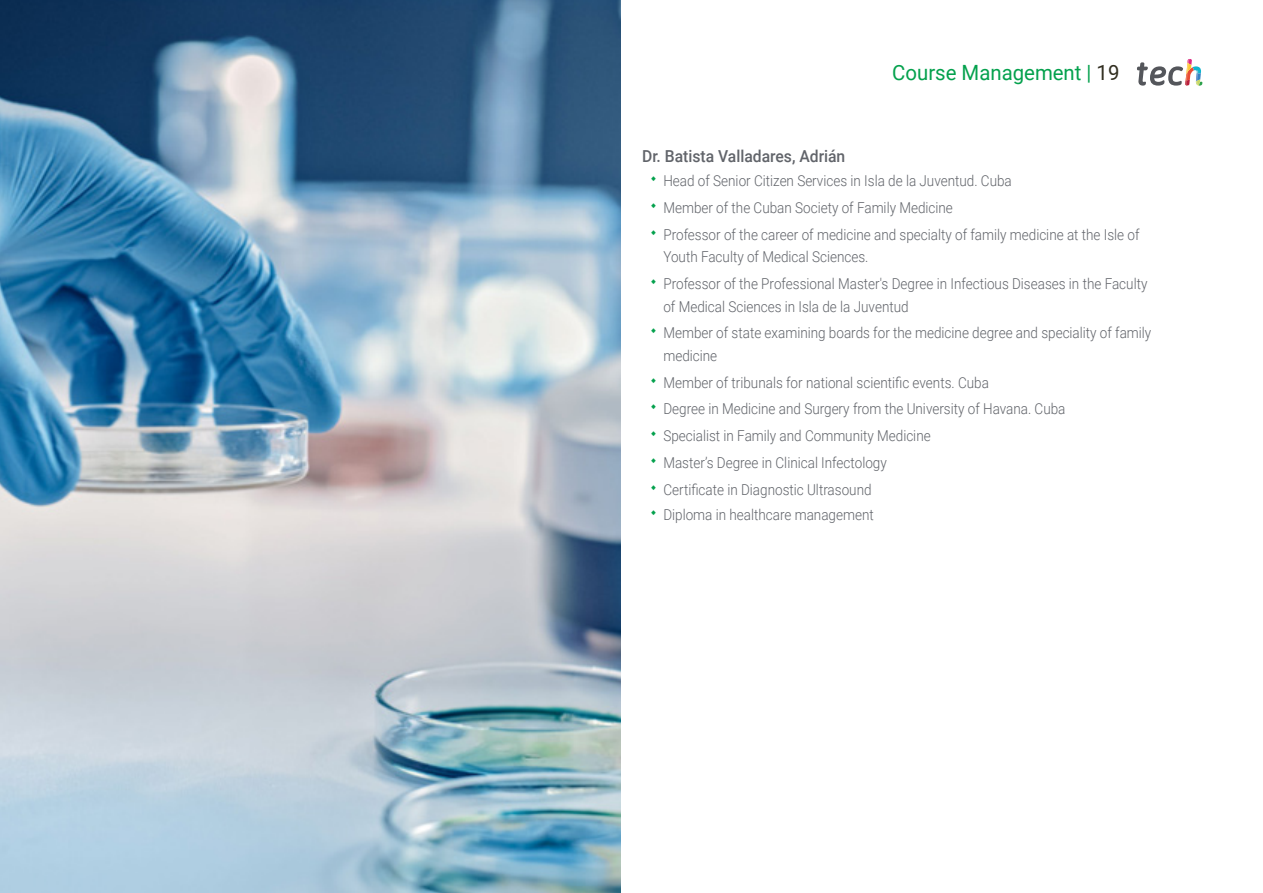
<style>
.page{position:relative;width:1263px;height:893px;background:#fff}
.page>*{position:absolute;margin:0;border:0;box-sizing:border-box;transform-origin:0 0}
.t1{font:21px "Roboto";color:#04a14d}
.t2{font:500 16.5px "Roboto";color:#61646a;scale:.95 1}
.t3{font:300 15px/26.7px "Roboto";color:#61646a;scale:.9 1}
.s1{color:#312e20}
</style>
<div class="page">
<svg style="left:1137px;top:59px;width:65px;height:27px"></svg>
<img style="left:0;top:0;width:621px;height:893px">
<h1 class="t1" style="left:892px;top:57px;width:229px">Course Management | <span class="s1">19</span></h1>
<p class="t2" style="left:642px;top:144px;width:215px">Dr. Batista Valladares, Adrián</p>
<p class="t3" style="left:663px;top:167px;width:531px">Head of Senior Citizen Services in Isla de la Juventud. Cuba<br>Member of the Cuban Society of Family Medicine<br>Professor of the career of medicine and specialty of family medicine at the Isle of</p>
<p class="t3" style="left:663px;top:243px;width:539px">Youth Faculty of Medical Sciences.<br>Professor of the Professional Master's Degree in Infectious Diseases in the Faculty</p>
<p class="t3" style="left:663px;top:292px;width:544px">of Medical Sciences in Isla de la Juventud<br>Member of state examining boards for the medicine degree and speciality of family</p>
<p class="t3" style="left:663px;top:342px;width:448px">medicine<br>Member of tribunals for national scientific events. Cuba<br>Degree in Medicine and Surgery from the University of Havana. Cuba Specialist in Family and Community Medicine<br>Master’s Degree in Clinical Infectology<br>Certificate in Diagnostic Ultrasound</p>
<p class="t3" style="left:663px;top:501px;width:235px">Diploma in healthcare management</p>
</div>
